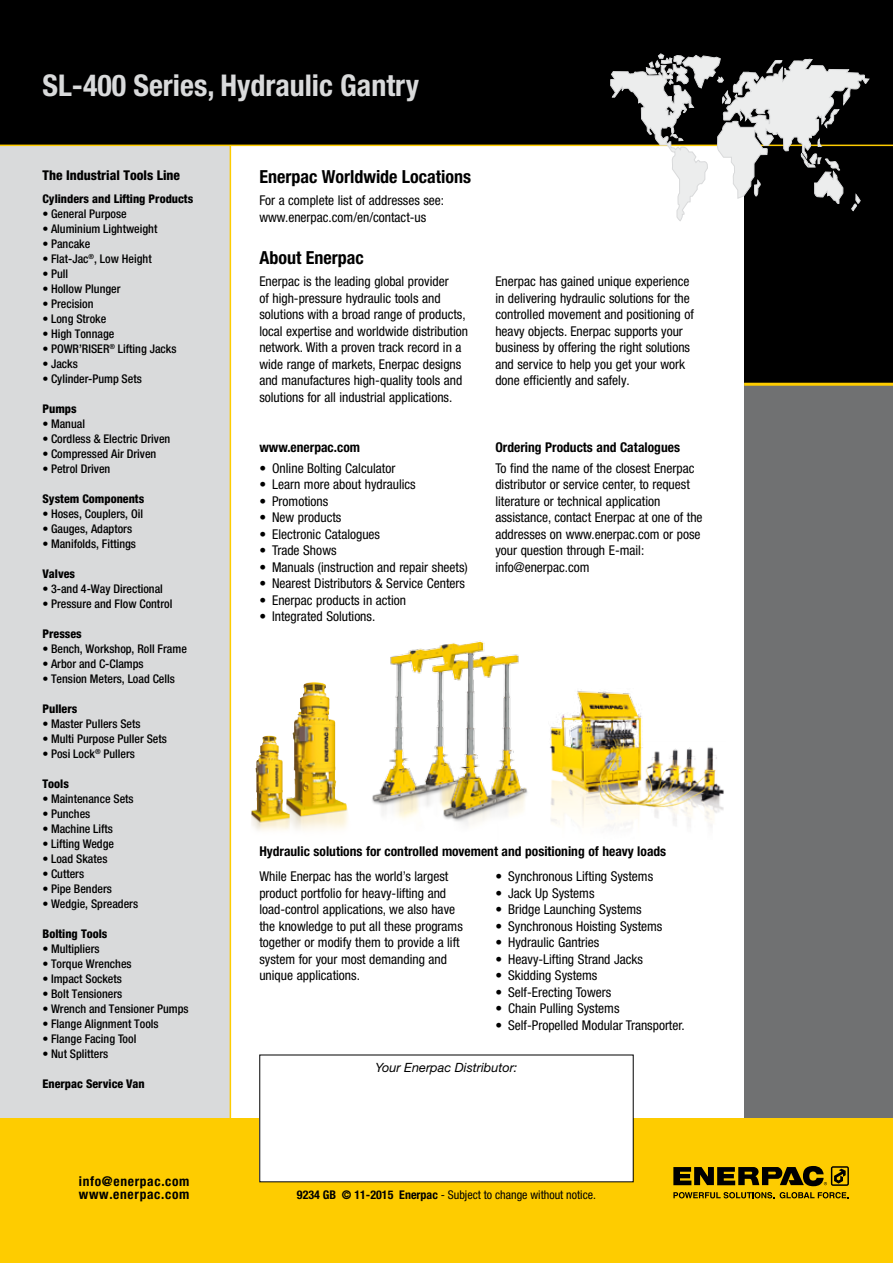
<style>
.page{position:relative;width:893px;height:1263px;background:#fff}
.page>*{position:absolute;margin:0;border:0;box-sizing:border-box;transform-origin:0 0}
.t1{font:700 condensed 30px "Helvetica Neue LTW1 G";color:#d9dadb}
.t2{font:700 condensed 18px "Helvetica Neue LTW1 G";color:#000}
.t3{font:condensed 13.5px/16.5px "Helvetica Neue LTW1 G";color:#000}
.t4{font:700 condensed 13.5px "Helvetica Neue LTW1 G";color:#000}
.t5{font:700 condensed 13.5px/13.5px "Helvetica Neue LTW1 G";letter-spacing:.05em;color:#000}
.t6{font:800 condensed 13.5px "Helvetica Neue LTW1 G";color:#000}
.t7{font:italic 12.75px "Helvetica Neue LTW1 G";color:#000}
.t8{font:500 condensed 12px "Helvetica Neue LTW1 G";color:#000}
.t9{font:800 condensed 12px "Helvetica Neue LTW1 G";color:#000}
.t10{font:condensed 12px "Helvetica Neue LTW1 G";color:#000}
.s1{font-weight:700}
</style>
<div class="page">
<div style="left:0;top:123px;width:230px;height:1072px;background:#d9dadb"></div>
<hr style="left:230px;top:130px;width:1px;height:1005px;background:#fecc00">
<div style="left:744px;top:378px;width:149px;height:885px;background:#707172"></div>
<div style="left:744px;top:0;width:149px;height:383px;background:#000"></div>
<div style="left:0;top:0;width:893px;height:145px;background:#000"></div>
<div style="left:0;top:1118px;width:893px;height:145px;background:#fecc00"></div>
<hr style="left:744px;top:383px;width:149px;height:3px;background:#fecc00">
<div style="left:260px;top:1055px;width:373px;height:127px;background:#fff"></div>
<svg style="left:673px;top:1166px;width:176px;height:20px"></svg>
<svg style="left:673px;top:1192px;width:101px;height:6px"></svg>
<svg style="left:780px;top:1192px;width:69px;height:6px"></svg>
<hr style="left:0;top:145px;width:893px;height:1px;background:#fecc00">
<svg style="left:610px;top:53px;width:260px;height:168px"></svg>
<img style="left:251px;top:736px;width:34px;height:95px">
<img style="left:285px;top:682px;width:23px;height:148px">
<img style="left:308px;top:641px;width:220px;height:189px">
<img style="left:550px;top:691px;width:174px;height:136px">
<h1 class="t1" style="left:43px;top:67px;width:378px">SL-400 Series, Hydraulic Gantry</h1>
<p class="t6" style="left:43px;top:167px;width:139px">The Industrial Tools Line</p>
<p class="t9" style="left:43px;top:192px;width:152px">Cylinders and Lifting Products</p>
<p class="t8" style="left:43px;top:207px;width:86px">• General Purpose</p>
<p class="t8" style="left:43px;top:222px;width:116px">• Aluminium Lightweight</p>
<p class="t8" style="left:43px;top:237px;width:49px">• Pancake</p>
<p class="t8" style="left:43px;top:252px;width:111px">• Flat-Jac<sup>®</sup>, Low Height</p>
<p class="t8" style="left:43px;top:267px;width:27px">• Pull</p>
<p class="t8" style="left:43px;top:282px;width:80px">• Hollow Plunger</p>
<p class="t8" style="left:43px;top:297px;width:52px">• Precision</p>
<p class="t8" style="left:43px;top:312px;width:65px">• Long Stroke</p>
<p class="t8" style="left:43px;top:327px;width:73px">• High Tonnage</p>
<p class="t8" style="left:43px;top:342px;width:136px">• POWR’RISER<sup>®</sup> Lifting Jacks</p>
<p class="t8" style="left:43px;top:357px;width:37px">• Jacks</p>
<p class="t8" style="left:43px;top:372px;width:101px">• Cylinder-Pump Sets</p>
<p class="t9" style="left:43px;top:402px;width:36px">Pumps</p>
<p class="t8" style="left:43px;top:417px;width:44px">• Manual</p>
<p class="t8" style="left:43px;top:432px;width:129px">• Cordless &amp; Electric Driven</p>
<p class="t8" style="left:43px;top:447px;width:115px">• Compressed Air Driven</p>
<p class="t8" style="left:43px;top:462px;width:69px">• Petrol Driven</p>
<p class="t9" style="left:43px;top:492px;width:103px">System Components</p>
<p class="t8" style="left:43px;top:507px;width:102px">• Hoses, Couplers, Oil</p>
<p class="t8" style="left:43px;top:522px;width:91px">• Gauges, Adaptors</p>
<p class="t8" style="left:43px;top:537px;width:95px">• Manifolds, Fittings</p>
<p class="t9" style="left:43px;top:567px;width:34px">Valves</p>
<p class="t8" style="left:43px;top:582px;width:122px">• 3-and 4-Way Directional</p>
<p class="t8" style="left:43px;top:597px;width:131px">• Pressure and Flow Control</p>
<p class="t9" style="left:43px;top:627px;width:41px">Presses</p>
<p class="t8" style="left:43px;top:642px;width:146px">• Bench, Workshop, Roll Frame</p>
<p class="t8" style="left:43px;top:657px;width:103px">• Arbor and C-Clamps</p>
<p class="t8" style="left:43px;top:672px;width:134px">• Tension Meters, Load Cells</p>
<p class="t9" style="left:43px;top:702px;width:36px">Pullers</p>
<p class="t8" style="left:43px;top:717px;width:100px">• Master Pullers Sets</p>
<p class="t8" style="left:43px;top:732px;width:126px">• Multi Purpose Puller Sets</p>
<p class="t8" style="left:43px;top:747px;width:94px">• Posi Lock<sup>®</sup> Pullers</p>
<p class="t9" style="left:43px;top:777px;width:28px">Tools</p>
<p class="t8" style="left:43px;top:792px;width:93px">• Maintenance Sets</p>
<p class="t8" style="left:43px;top:807px;width:49px">• Punches</p>
<p class="t8" style="left:43px;top:822px;width:72px">• Machine Lifts</p>
<p class="t8" style="left:43px;top:837px;width:73px">• Lifting Wedge</p>
<p class="t8" style="left:43px;top:852px;width:66px">• Load Skates</p>
<p class="t8" style="left:43px;top:867px;width:43px">• Cutters</p>
<p class="t8" style="left:43px;top:882px;width:71px">• Pipe Benders</p>
<p class="t8" style="left:43px;top:897px;width:97px">• Wedgie, Spreaders</p>
<p class="t9" style="left:43px;top:927px;width:66px">Bolting Tools</p>
<p class="t8" style="left:43px;top:942px;width:59px">• Multipliers</p>
<p class="t8" style="left:43px;top:957px;width:91px">• Torque Wrenches</p>
<p class="t8" style="left:43px;top:972px;width:81px">• Impact Sockets</p>
<p class="t8" style="left:43px;top:987px;width:81px">• Bolt Tensioners</p>
<p class="t8" style="left:43px;top:1002px;width:148px">• Wrench and Tensioner Pumps</p>
<p class="t8" style="left:43px;top:1017px;width:118px">• Flange Alignment Tools</p>
<p class="t8" style="left:43px;top:1032px;width:95px">• Flange Facing Tool</p>
<p class="t8" style="left:43px;top:1047px;width:67px">• Nut Splitters</p>
<p class="t9" style="left:43px;top:1077px;width:104px">Enerpac Service Van</p>
<p class="t5" style="left:79px;top:1174px;width:112px">info@enerpac.com www.enerpac.com</p>
<h2 class="t2" style="left:259px;top:166px;width:213px">Enerpac Worldwide Locations</h2>
<p class="t3" style="left:259px;top:192px;width:186px">For a complete list of addresses see: www.enerpac.com/en/contact-us</p>
<h2 class="t2" style="left:259px;top:247px;width:106px">About Enerpac</h2>
<p class="t3" style="left:259px;top:273px;width:210px">Enerpac is the leading global provider<br>of high-pressure hydraulic tools and solutions with a broad range of products, local expertise and worldwide distribution network. With a proven track record in a wide range of markets, Enerpac designs and manufactures high-quality tools and solutions for all industrial applications.</p>
<p class="t3" style="left:495px;top:273px;width:200px">Enerpac has gained unique experience in delivering hydraulic solutions for the controlled movement and positioning of heavy objects. Enerpac supports your business by offering the right solutions and service to help you get your work done efficiently and safely.</p>
<p class="t4" style="left:259px;top:439px;width:102px">www.enerpac.com</p>
<p class="t3" style="left:259px;top:460px;width:138px">• Online Bolting Calculator</p>
<p class="t3" style="left:259px;top:476px;width:158px">• Learn more about hydraulics</p>
<p class="t3" style="left:259px;top:493px;width:70px">• Promotions</p>
<p class="t3" style="left:259px;top:509px;width:84px">• New products</p>
<p class="t3" style="left:259px;top:526px;width:122px">• Electronic Catalogues</p>
<p class="t3" style="left:259px;top:542px;width:79px">• Trade Shows</p>
<p class="t3" style="left:259px;top:559px;width:210px">• Manuals (instruction and repair sheets)</p>
<p class="t3" style="left:259px;top:575px;width:207px">• Nearest Distributors &amp; Service Centers</p>
<p class="t3" style="left:259px;top:592px;width:148px">• Enerpac products in action</p>
<p class="t3" style="left:259px;top:608px;width:117px">• Integrated Solutions.</p>
<p class="t4" style="left:495px;top:439px;width:186px">Ordering Products and Catalogues</p>
<p class="t3" style="left:495px;top:460px;width:209px">To find the name of the closest Enerpac distributor or service center, to request literature or technical application assistance, contact Enerpac at one of the addresses on www.enerpac.com or pose your question through E-mail: info@enerpac.com</p>
<p class="t4" style="left:259px;top:843px;width:408px">Hydraulic solutions for controlled movement and positioning of heavy loads</p>
<p class="t3" style="left:259px;top:868px;width:205px">While Enerpac has the world’s largest product portfolio for heavy-lifting and load-control applications, we also have the knowledge to put all these programs together or modify them to provide a lift system for your most demanding and unique applications.</p>
<p class="t3" style="left:495px;top:868px;width:159px">• Synchronous Lifting Systems</p>
<p class="t3" style="left:495px;top:885px;width:101px">• Jack Up Systems</p>
<p class="t3" style="left:495px;top:901px;width:148px">• Bridge Launching Systems</p>
<p class="t3" style="left:495px;top:918px;width:169px">• Synchronous Hoisting Systems</p>
<p class="t3" style="left:495px;top:934px;width:106px">• Hydraulic Gantries</p>
<p class="t3" style="left:495px;top:951px;width:149px">• Heavy-Lifting Strand Jacks</p>
<p class="t3" style="left:495px;top:967px;width:104px">• Skidding Systems</p>
<p class="t3" style="left:495px;top:984px;width:117px">• Self-Erecting Towers</p>
<p class="t3" style="left:495px;top:1000px;width:126px">• Chain Pulling Systems</p>
<p class="t3" style="left:495px;top:1017px;width:191px">• Self-Propelled Modular Transporter.</p>
<p class="t7" style="left:375px;top:1060px;width:144px">Your Enerpac Distributor:</p>
<p class="t10" style="left:297px;top:1188px;width:301px"><span class="s1">9234 GB © 11-2015 Enerpac</span> - Subject to change without notice.</p>
</div>
